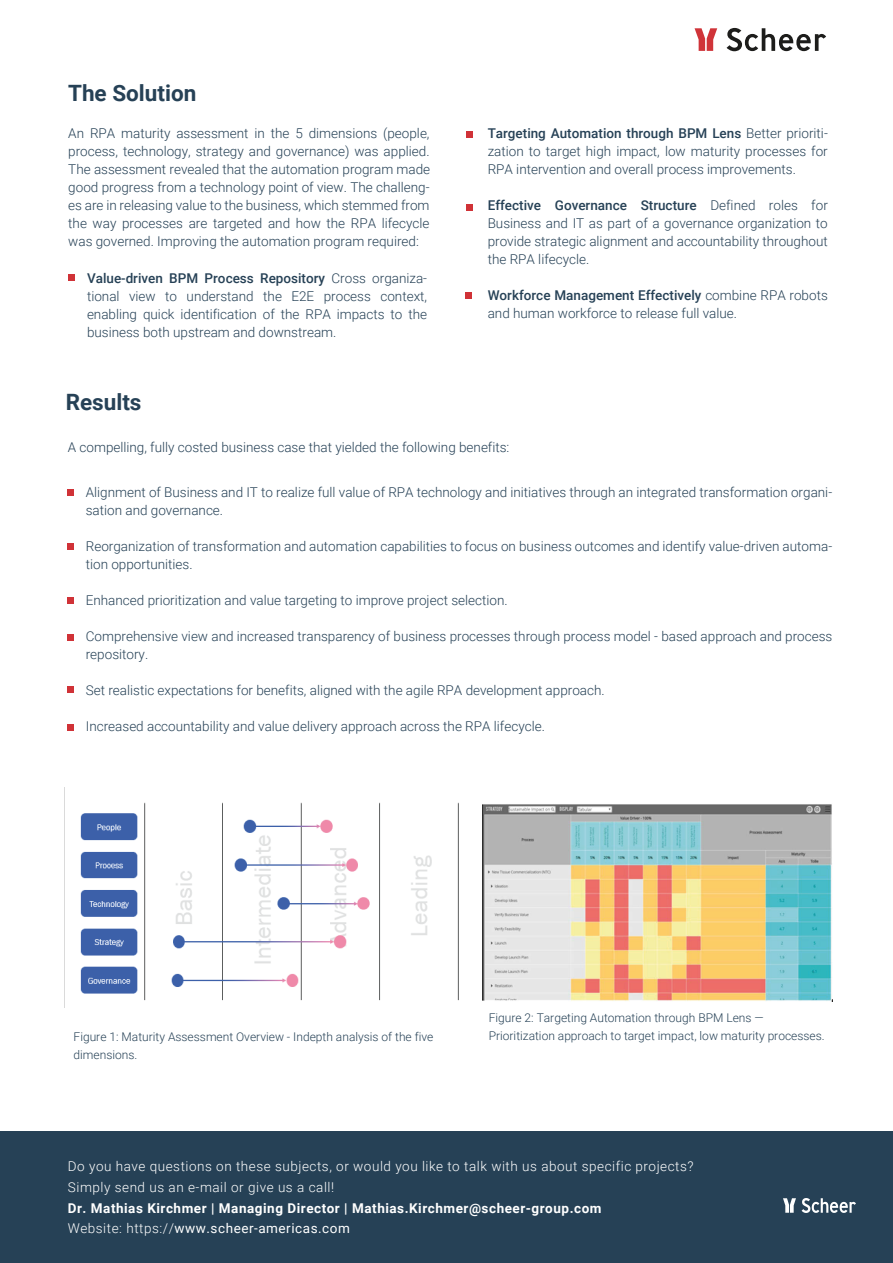
<style>
.page{position:relative;width:893px;height:1263px;background:#fff}
.page>*{position:absolute;margin:0;border:0;box-sizing:border-box;transform-origin:0 0}
.t1{font:700 22.5px "Roboto";color:#264156}
.t2{font:300 13.5px/18px "Roboto";color:#264156;text-align:justify}
.t3{font:300 13.5px/20.5px "Roboto";letter-spacing:.04em;color:#fff}
.t4{font:700 13.5px/20.2px "Roboto";letter-spacing:.04em;color:#fff}
.t5{font:300 12px/18px "Roboto";color:#264156}
.s1{font-weight:500}
.s2{font-weight:300}
.s3{font-weight:400}
</style>
<div class="page">
<svg style="left:727px;top:28px;width:99px;height:23px"></svg>
<svg style="left:695px;top:28px;width:22px;height:23px"></svg>
<div style="left:0;top:1131px;width:893px;height:132px;background:#264156"></div>
<div style="left:67px;top:490px;width:7px;height:6px;background:#d03237"></div>
<div style="left:67px;top:543px;width:7px;height:6px;background:#d03237"></div>
<div style="left:67px;top:597px;width:7px;height:6px;background:#d03237"></div>
<div style="left:67px;top:635px;width:7px;height:6px;background:#d03237"></div>
<svg style="left:467px;top:204px;width:6px;height:6px"></svg>
<svg style="left:467px;top:131px;width:6px;height:6px"></svg>
<div style="left:67px;top:686px;width:7px;height:6px;background:#d03237"></div>
<svg style="left:466px;top:293px;width:6px;height:6px"></svg>
<div style="left:68px;top:274px;width:6px;height:7px;background:#d03237"></div>
<div style="left:67px;top:724px;width:7px;height:6px;background:#d03237"></div>
<img style="left:64px;top:788px;width:395px;height:219px">
<img style="left:482px;top:804px;width:350px;height:197px">
<img style="left:784px;top:1199px;width:71px;height:13px">
<h1 class="t1" style="left:68px;top:78px;width:130px">The Solution</h1>
<p class="t2" style="left:68px;top:124px;width:363px">An RPA maturity assessment in the 5 dimensions (people, process, technology, strategy and governance) was applied.<br>The assessment revealed that the automation program made good progress from a technology point of view. The challeng&shy;es are in releasing value to the business, which stemmed from the way processes are targeted and how the RPA lifecycle was governed. Improving the automation program required:</p>
<p class="t2" style="left:87px;top:269px;width:342px"><span class="s1">Value-driven BPM Process Repository</span> Cross organiza&shy;tional view to understand the E2E process context, enabling quick identification of the RPA impacts to the business both upstream and downstream.</p>
<h1 class="t1" style="left:66px;top:386px;width:77px">Results</h1>
<p class="t2" style="left:488px;top:124px;width:342px"><span class="s1">Targeting Automation through BPM Lens</span> Better prioriti&shy;zation to target high impact, low maturity processes for RPA intervention and overall process improvements.</p>
<p class="t2" style="left:488px;top:196px;width:342px"><span class="s1">E-ffective Governance Structure</span> Defined roles for Business and IT as part of a governance organization to provide strategic alignment and accountability throughout the RPA lifecycle.</p>
<p class="t2" style="left:488px;top:286px;width:342px"><span class="s1">Workforce Management Effectively</span> combine RPA robots and human workforce to release full value.</p>
<p class="t2" style="left:68px;top:438px;width:443px">A compelling, fully costed business case that yielded the following benefits:</p>
<p class="t2" style="left:86px;top:483px;width:748px">Alignment of Business and IT to realize full value of RPA technology and initiatives through an integrated transformation organi&shy;sation and governance.</p>
<p class="t2" style="left:86px;top:537px;width:748px">Reorganization of transformation and automation capabilities to focus on business outcomes and identify value-driven automa&shy;tion opportunities.</p>
<p class="t2" style="left:86px;top:591px;width:423px">Enhanced prioritization and value targeting to improve project selection.</p>
<p class="t2" style="left:86px;top:627px;width:748px">Comprehensive view and increased transparency of business processes through process model - based approach and process repository.</p>
<p class="t2" style="left:86px;top:681px;width:520px">Set realistic expectations for benefits, aligned with the agile RPA development approach.</p>
<p class="t2" style="left:86px;top:717px;width:461px">Increased accountability and value delivery approach across the RPA lifecycle.</p>
<p class="t5" style="left:74px;top:1027px;width:361px">Figure 1: Maturity Assessment Overview - Indepth analysis of the five dimensions.</p>
<p class="t5" style="left:489px;top:1008px;width:337px">Figure 2: Targeting Automation through BPM Lens —<br>Prioritization approach to target impact, low maturity processes.</p>
<p class="t3" style="left:68px;top:1156px;width:627px">Do you have questions on these subjects, or would you like to talk with us about specific projects?<br>Simply send us an e-mail or give us a call!</p>
<p class="t4" style="left:68px;top:1197px;width:535px">Dr. Mathias Kirchmer | Managing Director | Mathias.Kirchmer@scheer-group.com<br><span class="s2">Website: https://</span><span class="s3">www.scheer-americas.com</span></p>
</div>
